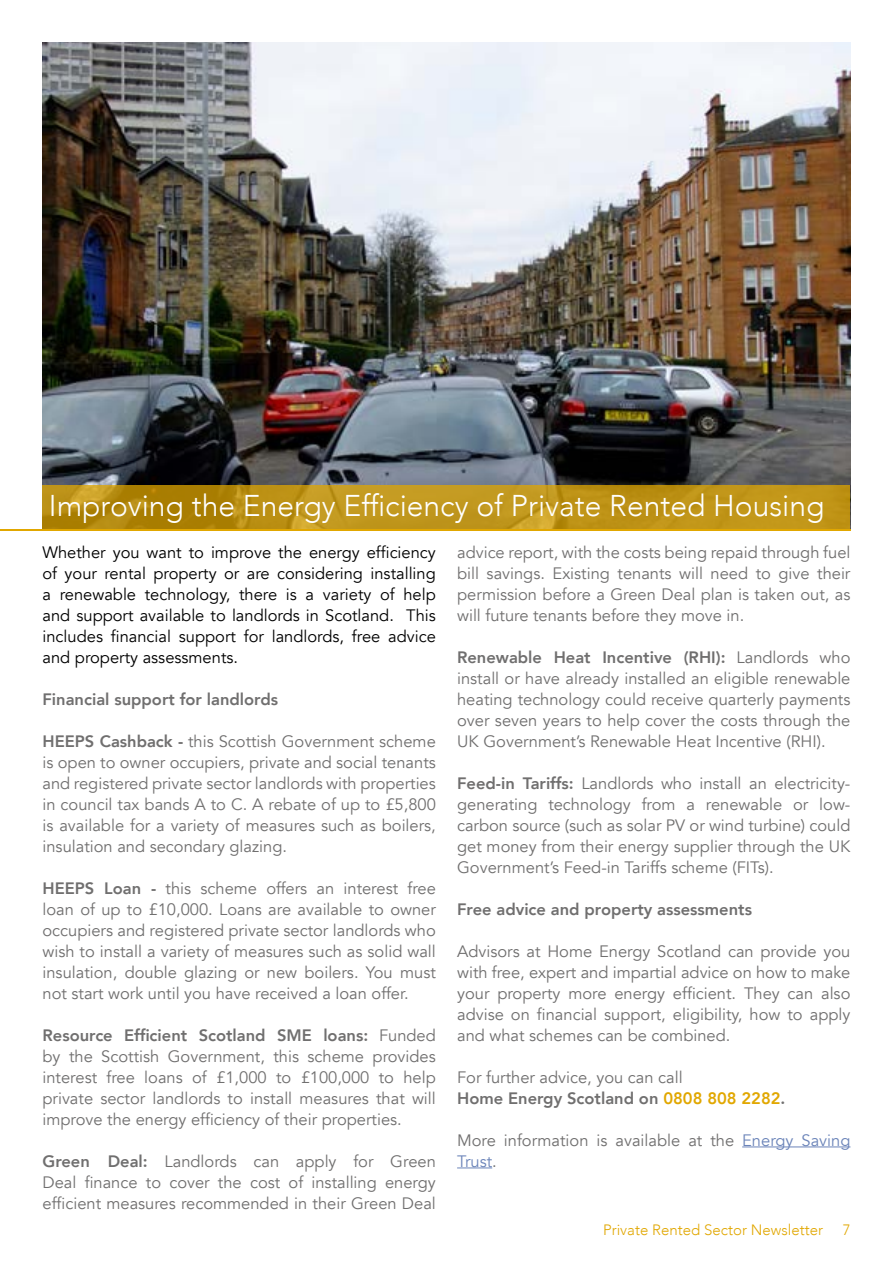
<style>
.page{position:relative;width:893px;height:1263px;background:#fff}
.page>*{position:absolute;margin:0;border:0;box-sizing:border-box;transform-origin:0 0}
.t1{font:300 30px "Avenir";color:#fff}
.t2{font:16.5px/21px "Avenir";color:#706f6f;text-align:justify}
.t3{font:16.5px/21px "Avenir";color:#000;text-align:justify}
.t4{font:800 16.5px "Avenir";color:#706f6f}
.t5{font:16.5px "Avenir";color:#6b84b9}
.t6{font:300 15px "Avenir";color:#e1a700}
.s1{font-weight:800}
.s2{color:#e1a700}
.s3{color:#6b84b9}
.s4{color:#706f6f}
</style>
<div class="page">
<img style="left:43px;top:43px;width:807px;height:442px">
<svg style="left:43px;top:485px;width:807px;height:44px;background:#bc9116"></svg>
<hr style="left:0;top:529px;width:850px;height:1px;background:#e1a700">
<hr style="left:742px;top:1146px;width:108px;height:1px;background:#6b84b9">
<hr style="left:457px;top:1167px;width:35px;height:1px;background:#6b84b9">
<p class="t1" style="left:49px;top:488px;width:777px">Improving the Energy Efficiency of Private Rented Housing</p>
<p class="t3" style="left:43px;top:542px;width:395px">Whether you want to improve the energy efficiency of your rental property or are considering installing a renewable technology, there is a variety of help and support available to landlords in Scotland. This includes financial support for landlords, free advice and property assessments.</p>
<p class="t4" style="left:43px;top:686px;width:237px">Financial support for landlords</p>
<p class="t2" style="left:43px;top:731px;width:395px"><span class="s1">HEEPS Cashback -</span> this Scottish Government scheme is open to owner occupiers, private and social tenants and registered private sector landlords with properties in council tax bands A to C. A rebate of up to £5,800 is available for a variety of measures such as boilers, insulation and secondary glazing.</p>
<p class="t2" style="left:43px;top:878px;width:395px"><span class="s1">HEEPS Loan -</span> this scheme offers an interest free loan of up to £10,000. Loans are available to owner occupiers and registered private sector landlords who wish to install a variety of measures such as solid wall insulation, double glazing or new boilers. You must not start work until you have received a loan offer.</p>
<p class="t2" style="left:43px;top:1025px;width:395px"><span class="s1">Resource Efficient Scotland SME loans:</span> Funded by the Scottish Government, this scheme provides interest free loans of £1,000 to £100,000 to help private sector landlords to install measures that will improve the energy efficiency of their properties.</p>
<p class="t2" style="left:43px;top:1151px;width:395px"><span class="s1">Green Deal:</span> Landlords can apply for Green Deal finance to cover the cost of installing energy efficient measures recommended in their Green Deal</p>
<p class="t2" style="left:457px;top:542px;width:395px">advice report, with the costs being repaid through fuel bill savings. Existing tenants will need to give their permission before a Green Deal plan is taken out, as will future tenants before they move in.</p>
<p class="t2" style="left:457px;top:647px;width:395px"><span class="s1">Renewable Heat Incentive (RHI):</span> Landlords who install or have already installed an eligible renewable heating technology could receive quarterly payments over seven years to help cover the costs through the UK Government’s Renewable Heat Incentive (RHI).</p>
<p class="t2" style="left:457px;top:773px;width:395px"><span class="s1">Feed-in Tariffs:</span> Landlords who install an electricity&shy;generating technology from a renewable or low&shy;carbon source (such as solar PV or wind turbine) could get money from their energy supplier through the UK Government’s Feed-in Tariffs scheme (FITs).</p>
<p class="t4" style="left:457px;top:896px;width:296px">Free advice and property assessments</p>
<p class="t2" style="left:457px;top:941px;width:395px">Advisors at Home Energy Scotland can provide you with free, expert and impartial advice on how to make your property more energy efficient. They can also advise on financial support, eligibility, how to apply and what schemes can be combined.</p>
<p class="t2" style="left:457px;top:1067px;width:227px">For further advice, you can call</p>
<p class="t4" style="left:457px;top:1085px;width:330px">Home Energy Scotland on <span class="s2">0808 808 2282</span>.</p>
<p class="t2" style="left:457px;top:1130px;width:395px">More information is available at the <span class="s3">Energy Saving</span></p>
<p class="t5" style="left:457px;top:1151px;width:41px">Trust<span class="s4">.</span></p>
<p class="t6" style="left:603px;top:1221px;width:222px">Private Rented Sector Newsletter</p>
<p class="t6" style="left:843px;top:1221px;width:9px">7</p>
</div>
